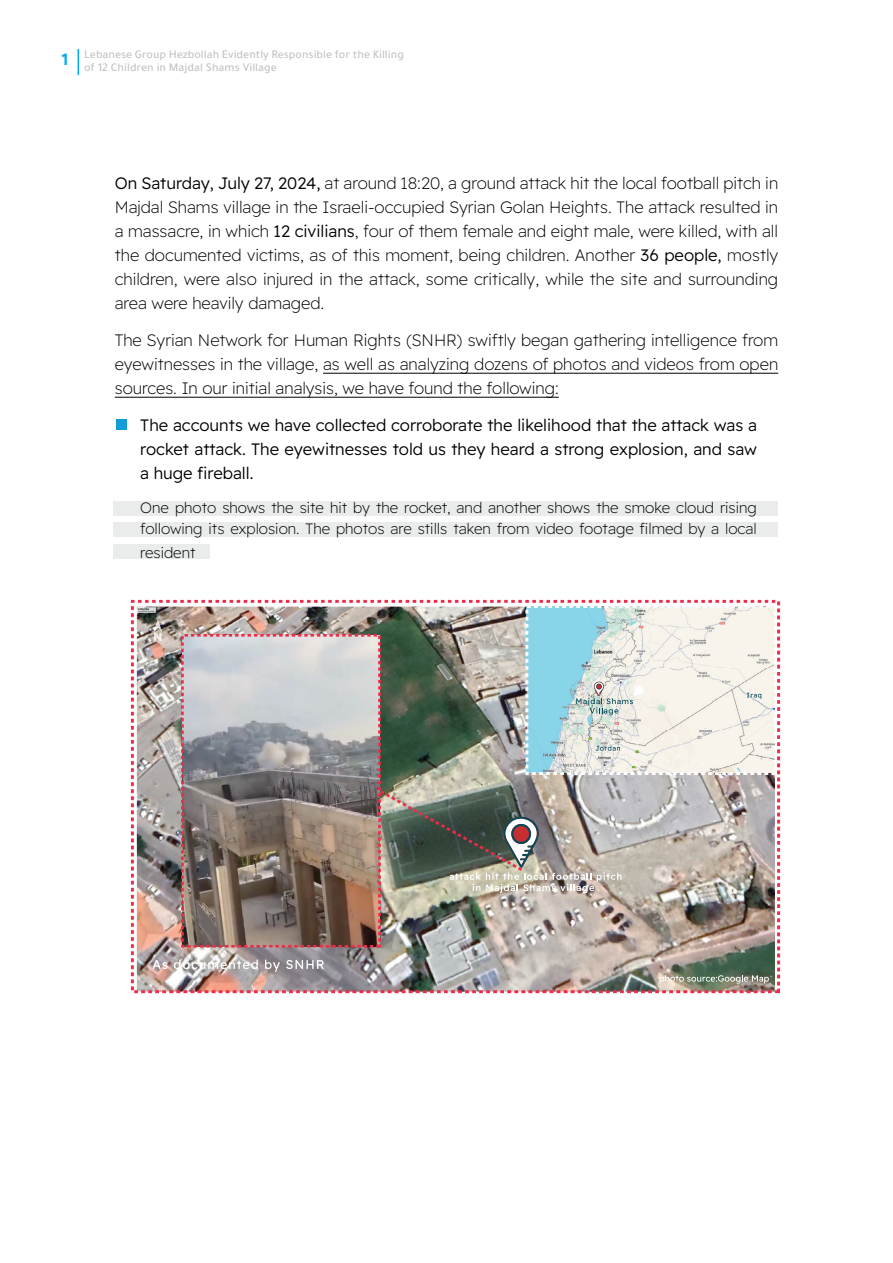
<style>
.page{position:relative;width:893px;height:1263px;background:#fff}
.page>*{position:absolute;margin:0;border:0;box-sizing:border-box;transform-origin:0 0}
.t1{font:700 18px "Tajawal";color:#00aeef}
.t2{font:200 16.5px/24px "Readex Pro";color:#000;text-align:justify}
.t3{font:300 16.5px/24px "Readex Pro";color:#000;text-align:justify}
.t4{font:200 15px/21px "Readex Pro";color:#000}
.t5{font:500 12px "Tajawal";color:#919496}
.s1{font-weight:300}
</style>
<div class="page">
<svg style="left:78px;top:49px;width:1px;height:26px"></svg>
<div style="left:114px;top:501px;width:664px;height:14px;background:#eaebeb"></div>
<div style="left:114px;top:544px;width:96px;height:15px;background:#eaebeb"></div>
<div style="left:114px;top:522px;width:664px;height:15px;background:#eaebeb"></div>
<hr style="left:323px;top:373px;width:455px;height:1px;background:#000">
<hr style="left:115px;top:397px;width:444px;height:1px;background:#000">
<div style="left:116px;top:420px;width:11px;height:10px;background:#139cd8"></div>
<img style="left:131px;top:600px;width:649px;height:393px">
<img style="left:181px;top:634px;width:200px;height:313px">
<svg style="left:154px;top:620px;width:8px;height:21px"></svg>
<svg style="left:153px;top:960px;width:15px;height:9px"></svg>
<svg style="left:174px;top:959px;width:84px;height:10px"></svg>
<svg style="left:265px;top:959px;width:15px;height:13px"></svg>
<svg style="left:286px;top:960px;width:38px;height:9px"></svg>
<svg style="left:659px;top:975px;width:110px;height:9px"></svg>
<svg style="left:525px;top:605px;width:252px;height:170px;background:#d8e5e3"></svg>
<img style="left:377px;top:788px;width:244px;height:105px">
<p class="t1" style="left:62px;top:46px;width:8px">1</p>
<p class="t5" style="left:84px;top:45px;width:321px">Lebanese Group Hezbollah Evidently Responsible for the Killing</p>
<p class="t5" style="left:84px;top:59px;width:194px">of 12 Children in Majdal Shams Village</p>
<p class="t2" style="left:115px;top:172px;width:665px"><span class="s1">On Saturday, July 27, 2024,</span> at around 18:20, a ground attack hit the local football pitch in Majdal Shams village in the Israeli-occupied Syrian Golan Heights. The attack resulted in a massacre in, which <span class="s1">12 civilians</span>, four of them female and eight male, were killed, with all the documented victims, as of this moment, being children. Another <span class="s1">36 people,</span> mostly children, were also injured in the attack, some critically, while the site and surrounding area were heavily damaged.</p>
<p class="t2" style="left:115px;top:329px;width:665px">The Syrian Network for Human Rights (SNHR) swiftly began gathering intelligence from eyewitnesses in the village, as well as analyzing dozens of photos and videos from open sources. In our initial analysis, we have found the following:</p>
<p class="t3" style="left:140px;top:413px;width:618px">The accounts we have collected corroborate the likelihood that the attack was a rocket attack. The eyewitnesses told us they heard a strong explosion, and saw a huge fireball.</p>
<p class="t4" style="left:140px;top:497px;width:618px">One photo shows the site hit by the rocket, and another shows the smoke cloud rising following its explosion. The photos are stills taken from video footage filmed by a local</p>
<p class="t4" style="left:140px;top:542px;width:57px">resident</p>
</div>
